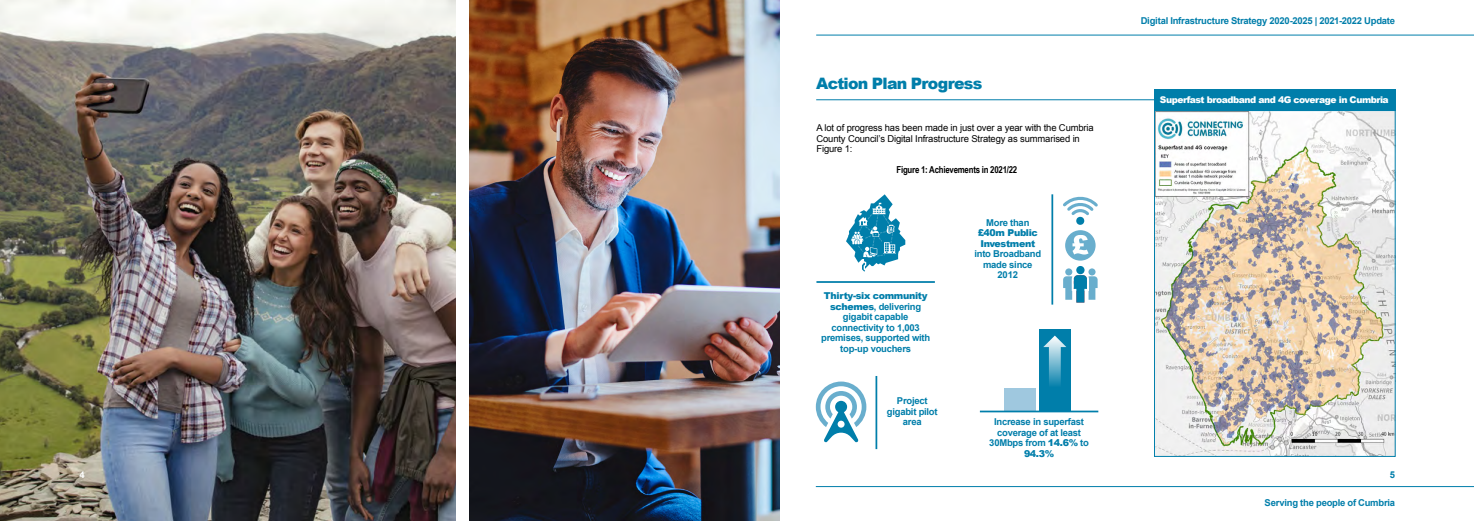
<style>
.page{position:relative;width:1474px;height:521px;background:#fff}
.page>*{position:absolute;margin:0;border:0;box-sizing:border-box;transform-origin:0 0}
.t1{font:900 15.75px "Arial";letter-spacing:-.05em;color:#007eaa}
.t2{font:700 9.62px "Arial Narrow";letter-spacing:-.025em;color:#000}
.t3{font:700 9.45px/10.5px "Arial";letter-spacing:-.025em;color:#007eaa;text-align:center}
.t4{font:9.45px/10.5px "Arial";letter-spacing:-.015em;color:#000}
.t5{font:900 9.45px/10.5px "Arial";letter-spacing:-.035em;color:#007eaa}
.t6{font:700 9.45px "Arial";color:#fff}
.t7{font:900 9.19px "Arial";letter-spacing:-.05em;color:#fff}
.s1{font-weight:900}
</style>
<div class="page">
<img style="left:0;top:0;width:455px;height:521px">
<img style="left:470px;top:0;width:309px;height:521px">
<hr style="left:815px;top:486px;width:658px;height:1px;background:#007eaa">
<hr style="left:816px;top:35px;width:657px;height:1px;background:#007eaa">
<hr style="left:816px;top:99px;width:578px;height:1px;background:#007eaa">
<img style="left:1156px;top:112px;width:237px;height:343px">
<div style="left:1154px;top:110px;width:241px;height:347px;border:1px solid #007eaa"></div>
<div style="left:1154px;top:89px;width:241px;height:22px;background:#007eaa"></div>
<hr style="left:875px;top:376px;width:2px;height:73px;background:#007eaa">
<hr style="left:1051px;top:194px;width:2px;height:111px;background:#007eaa">
<div style="left:1065px;top:268px;width:7px;height:7px;background:#69aecd;border-radius:50%"></div>
<div style="left:1088px;top:268px;width:7px;height:7px;background:#69aecd;border-radius:50%"></div>
<svg style="left:1063px;top:273px;width:34px;height:30px"></svg>
<div style="left:1076px;top:266px;width:8px;height:8px;background:#007eaa;border-radius:50%"></div>
<svg style="left:1063px;top:196px;width:35px;height:65px"></svg>
<svg style="left:815px;top:381px;width:51px;height:61px"></svg>
<svg style="left:846px;top:194px;width:59px;height:78px"></svg>
<hr style="left:816px;top:281px;width:118px;height:2px;background:#007eaa">
<div style="left:1039px;top:329px;width:31px;height:82px;background:#007eaa"></div>
<div style="left:1003px;top:388px;width:32px;height:23px;background:#9fc8df"></div>
<svg style="left:1043px;top:336px;width:23px;height:50px"></svg>
<hr style="left:979px;top:411px;width:119px;height:1px;background:#007eaa">
<h1 class="t1" style="left:816px;top:72px;width:168px">Action Plan Progress</h1>
<p class="t4" style="left:816px;top:123px;width:279px">A lot of progress has been made in just over a year with the Cumbria<br>County Council’s Digital Infrastructure Strategy as summarised in<br>Figure 1:</p>
<p class="t2" style="left:896px;top:162px;width:122px">Figure 1: Achievements in 2021/22</p>
<p class="t3" style="left:821px;top:291px;width:111px"><span class="s1">Thirty-six community schemes</span>, delivering gigabit capable connectivity to 1,003 premises, supported with top-up vouchers</p>
<p class="t3" style="left:887px;top:396px;width:52px">Project gigabit pilot area</p>
<p class="t3" style="left:986px;top:218px;width:45px">More than</p>
<p class="t5" style="left:977px;top:227px;width:62px">£40m Public<br>Investment</p>
<p class="t3" style="left:974px;top:249px;width:68px">into Broadband made since<br>2012</p>
<p class="t3" style="left:989px;top:417px;width:101px">Increase in superfast coverage of at least<br>30Mbps from <span class="s1">14.6%</span> to<br><span class="s1">94.3%</span></p>
<p class="t3" style="left:1140px;top:16px;width:256px">Digital Infrastructure Strategy 2020-2025 | 2021-2022 Update</p>
<p class="t7" style="left:1159px;top:93px;width:230px">Superfast broadband and 4G coverage in Cumbria</p>
<p class="t6" style="left:79px;top:468px;width:7px">4</p>
<p class="t3" style="left:1389px;top:470px;width:7px">5</p>
<p class="t3" style="left:1264px;top:498px;width:132px">Serving the people of Cumbria</p>
</div>
